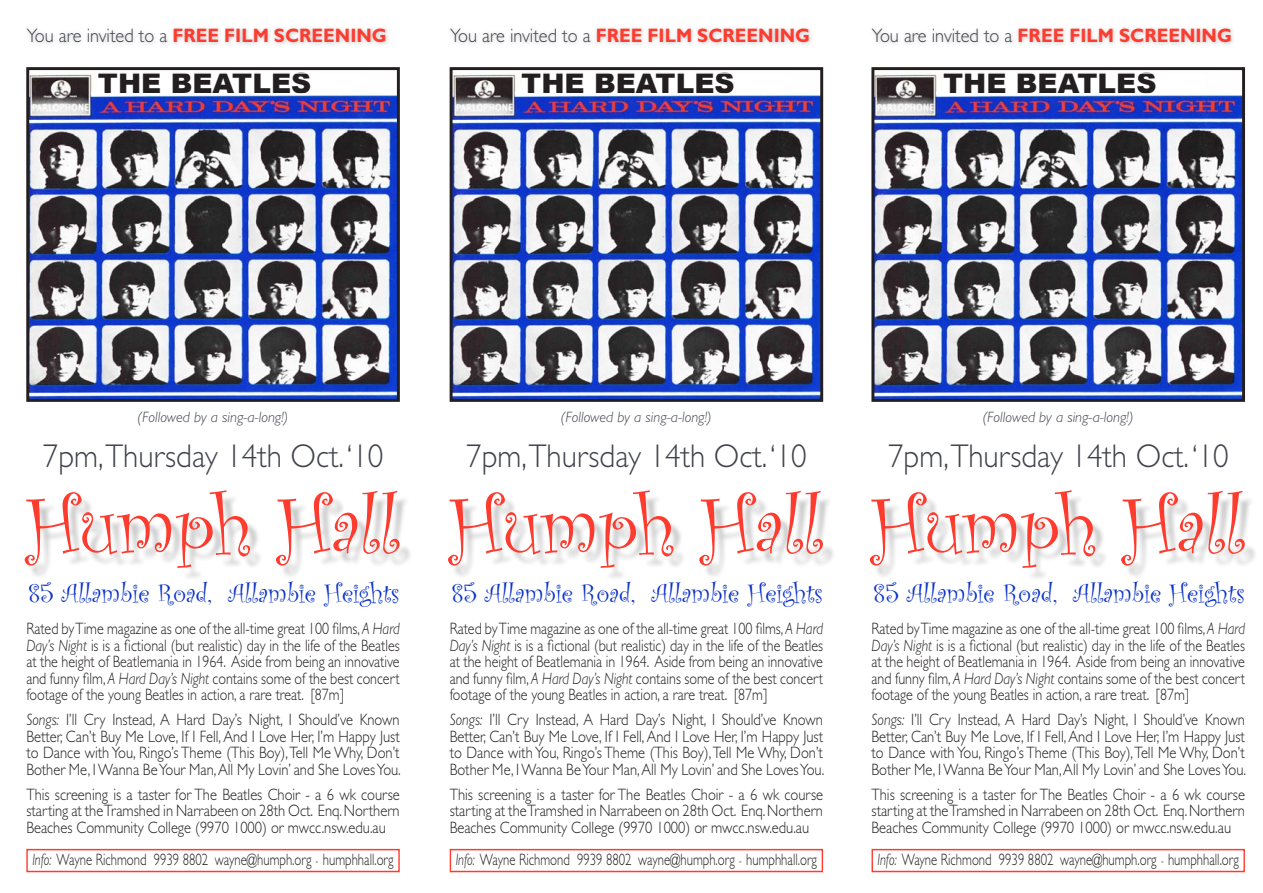
<style>
.page{position:relative;width:1263px;height:893px;background:#fff}
.page>*{position:absolute;margin:0;border:0;box-sizing:border-box;transform-origin:0 0}
.t1{font:82.05px "Curlz";color:#fd3c2f}
.t2{font:300 33px "Gill Sans";color:#40424b;scale:.94 1}
.t3{font:900 27.9px "Arial";color:#231f20}
.t4{font:27px "Curlz";color:#0b32c6}
.t5{font:700 19.5px "Gill Sans";color:#fd3c2f;scale:.94 1}
.t6{font:300 16.5px/16.5px "Gill Sans";color:#231f20;text-align:justify;scale:.88 1}
.t7{font:300 16.5px/16.5px "Gill Sans";color:#231f20;text-align:justify;scale:.85 1}
.t8{font:300 16.5px "Gill Sans";color:#231f20;scale:.77 1}
.t9{font:italic 300 15px "Gill Sans";color:#40424b}
.s1{font-weight:300;color:#40424b}
.s2{font-style:italic}
.s3{font-size:13.5px}
</style>
<div class="page">
<div style="left:26px;top:849px;width:374px;height:23px;border:1px solid #fd3c2f"></div>
<div style="left:28px;top:494px;width:384px;height:86px;background:#231f20;opacity:.25"></div>
<div style="left:23px;top:25px;width:366px;height:22px;background:#231f20;opacity:.25"></div>
<img style="left:30px;top:74px;width:366px;height:324px">
<div style="left:26px;top:67px;width:374px;height:335px;border:3px solid #231f20"></div>
<div style="left:98px;top:73px;width:262px;height:21px;background:#fff"></div>
<div style="left:450px;top:849px;width:373px;height:23px;border:1px solid #fd3c2f"></div>
<div style="left:452px;top:494px;width:383px;height:86px;background:#231f20;opacity:.25"></div>
<div style="left:446px;top:25px;width:367px;height:22px;background:#231f20;opacity:.25"></div>
<img style="left:454px;top:74px;width:365px;height:324px">
<div style="left:450px;top:67px;width:373px;height:335px;border:3px solid #231f20"></div>
<div style="left:521px;top:73px;width:262px;height:21px;background:#fff"></div>
<div style="left:871px;top:849px;width:374px;height:23px;border:1px solid #fd3c2f"></div>
<div style="left:874px;top:494px;width:383px;height:86px;background:#231f20;opacity:.25"></div>
<div style="left:868px;top:25px;width:367px;height:22px;background:#231f20;opacity:.25"></div>
<img style="left:875px;top:74px;width:366px;height:324px">
<div style="left:871px;top:67px;width:374px;height:335px;border:3px solid #231f20"></div>
<div style="left:943px;top:73px;width:262px;height:21px;background:#fff"></div>
<p class="t5" style="left:27px;top:24px;width:385px"><span class="s1">You are invited to a</span> FREE FILM SCREENING</p>
<p class="t3" style="left:98px;top:63px;width:215px">THE BEATLES</p>
<p class="t5" style="left:450px;top:24px;width:385px"><span class="s1">You are invited to a</span> FREE FILM SCREENING</p>
<p class="t3" style="left:521px;top:63px;width:215px">THE BEATLES</p>
<p class="t5" style="left:872px;top:24px;width:385px"><span class="s1">You are invited to a</span> FREE FILM SCREENING</p>
<p class="t3" style="left:943px;top:63px;width:215px">THE BEATLES</p>
<p class="t9" style="left:138px;top:409px;width:152px">(Followed by a sing-a-long!)</p>
<p class="t9" style="left:561px;top:409px;width:152px">(Followed by a sing-a-long!)</p>
<p class="t9" style="left:983px;top:409px;width:152px">(Followed by a sing-a-long!)</p>
<p class="t2" style="left:43px;top:437px;width:364px">7pm,Thursday 14th Oct. ‘10</p>
<p class="t2" style="left:466px;top:437px;width:364px">7pm,Thursday 14th Oct. ‘10</p>
<p class="t2" style="left:888px;top:437px;width:364px">7pm,Thursday 14th Oct. ‘10</p>
<p class="t1" style="left:25px;top:467px;width:375px">Humph Hall</p>
<p class="t4" style="left:28px;top:574px;width:373px">85 Allambie Road, Allambie Heights</p>
<p class="t1" style="left:449px;top:467px;width:375px">Humph Hall</p>
<p class="t4" style="left:451px;top:574px;width:373px">85 Allambie Road, Allambie Heights</p>
<p class="t1" style="left:870px;top:467px;width:375px">Humph Hall</p>
<p class="t4" style="left:873px;top:574px;width:373px">85 Allambie Road, Allambie Heights</p>
<p class="t7" style="left:26px;top:621px;width:441px">Rated by Time magazine as one of the all-time great 100 films, <span class="s2">A Hard Day’s Night</span> is is a fictional (but realistic) day in the life of the Beatles at the height of Beatlemania in 1964. Aside from being an innovative and funny film, <span class="s2">A Hard Day’s Night</span> contains some of the best concert footage of the young Beatles in action, a rare treat. [87m]</p>
<p class="t6" style="left:26px;top:712px;width:427px"><span class="s2">Songs:</span> I’ll Cry Instead, A Hard Day’s Night, I Should’ve Known Better, Can’t Buy Me Love, If I Fell, And I Love Her, I’m Happy Just to Dance with You, Ringo’s Theme (This Boy), Tell Me Why, Don’t Bother Me, I Wanna Be Your Man, All My Lovin’ and She Loves You.</p>
<p class="t6" style="left:26px;top:786px;width:426px">This screening is a taster for The Beatles Choir - a 6 wk course starting at the Tramshed in Narrabeen on 28th Oct. Enq. Northern Beaches Community College (9970 1000) or mwcc.nsw.edu.au</p>
<p class="t7" style="left:450px;top:621px;width:441px">Rated by Time magazine as one of the all-time great 100 films, <span class="s2">A Hard Day’s Night</span> is is a fictional (but realistic) day in the life of the Beatles at the height of Beatlemania in 1964. Aside from being an innovative and funny film, <span class="s2">A Hard Day’s Night</span> contains some of the best concert footage of the young Beatles in action, a rare treat. [87m]</p>
<p class="t6" style="left:450px;top:712px;width:427px"><span class="s2">Songs:</span> I’ll Cry Instead, A Hard Day’s Night, I Should’ve Known Better, Can’t Buy Me Love, If I Fell, And I Love Her, I’m Happy Just to Dance with You, Ringo’s Theme (This Boy), Tell Me Why, Don’t Bother Me, I Wanna Be Your Man, All My Lovin’ and She Loves You.</p>
<p class="t6" style="left:450px;top:786px;width:426px">This screening is a taster for The Beatles Choir - a 6 wk course starting at the Tramshed in Narrabeen on 28th Oct. Enq. Northern Beaches Community College (9970 1000) or mwcc.nsw.edu.au</p>
<p class="t7" style="left:871px;top:621px;width:441px">Rated by Time magazine as one of the all-time great 100 films, <span class="s2">A Hard Day’s Night</span> is is a fictional (but realistic) day in the life of the Beatles at the height of Beatlemania in 1964. Aside from being an innovative and funny film, <span class="s2">A Hard Day’s Night</span> contains some of the best concert footage of the young Beatles in action, a rare treat. [87m]</p>
<p class="t6" style="left:871px;top:712px;width:427px"><span class="s2">Songs:</span> I’ll Cry Instead, A Hard Day’s Night, I Should’ve Known Better, Can’t Buy Me Love, If I Fell, And I Love Her, I’m Happy Just to Dance with You, Ringo’s Theme (This Boy), Tell Me Why, Don’t Bother Me, I Wanna Be Your Man, All My Lovin’ and She Loves You.</p>
<p class="t6" style="left:871px;top:786px;width:426px">This screening is a taster for The Beatles Choir - a 6 wk course starting at the Tramshed in Narrabeen on 28th Oct. Enq. Northern Beaches Community College (9970 1000) or mwcc.nsw.edu.au</p>
<p class="t8" style="left:32px;top:850px;width:471px"><span class="s2">Info:</span> Wayne Richmond 9939 8802 wayne@humph.org <span class="s3">-</span> humphhall.org</p>
<p class="t8" style="left:456px;top:850px;width:471px"><span class="s2">Info:</span> Wayne Richmond 9939 8802 wayne@humph.org <span class="s3">-</span> humphhall.org</p>
<p class="t8" style="left:877px;top:850px;width:471px"><span class="s2">Info:</span> Wayne Richmond 9939 8802 wayne@humph.org <span class="s3">-</span> humphhall.org</p>
</div>
